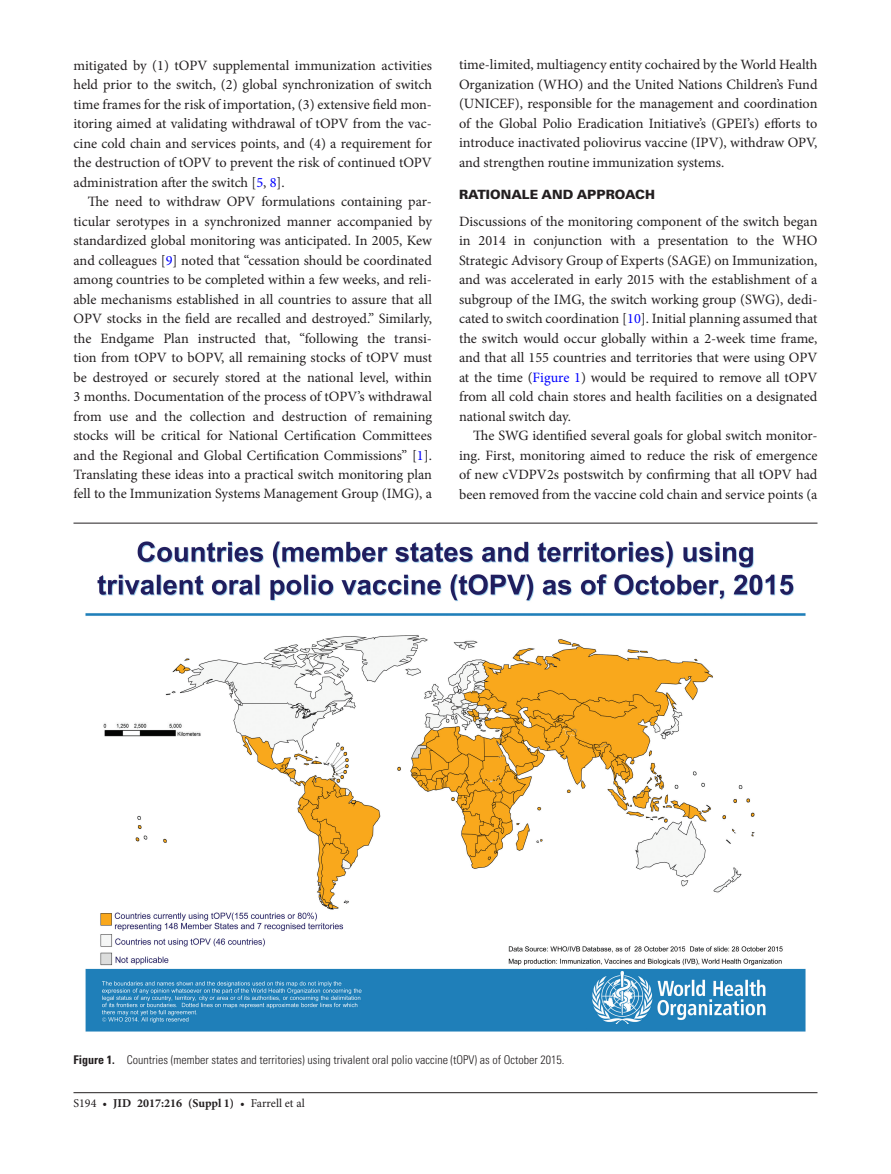
<style>
.page{position:relative;width:891px;height:1174px;background:#fff}
.page>*{position:absolute;margin:0;border:0;box-sizing:border-box;transform-origin:0 0}
.t1{font:14.25px/19.5px "Minion Pro";color:#231f20;text-align:justify}
.t2{font:900 12.75px "Univers LT Std";color:#231f20}
.t3{font:300 condensed 12px "Univers LT Std";color:#231f20}
.t4{font:700 12px "Minion Pro";color:#231f20}
.s1{color:#00f}
.s2{font-weight:700}
.s3{font-weight:400}
</style>
<div class="page">
<hr style="left:73px;top:1092px;width:744px;height:1px;background:#231f20">
<hr style="left:73px;top:523px;width:744px;height:1px;background:#231f20">
<img style="left:86px;top:541px;width:719px;height:490px">
<p class="t1" style="left:73px;top:55px;width:360px">mitigated by (1) tOPV supplemental immunization activities held prior to the switch, (2) global synchronization of switch time frames for the risk of importation, (3) extensive field mon&shy;itoring aimed at validating withdrawal of tOPV from the vac&shy;cine cold chain and services points, and (4) a requirement for the destruction of tOPV to prevent the risk of continued tOPV administration after the switch [<span class="s1">5</span>, <span class="s1">8</span>].</p>
<p class="t1" style="left:73px;top:192px;width:360px;text-indent:14px">The need to withdraw OPV formulations containing par&shy;ticular serotypes in a synchronized manner accompanied by standardized global monitoring was anticipated. In 2005, Kew and colleagues [<span class="s1">9</span>] noted that “cessation should be coordinated among countries to be completed within a few weeks, and reli&shy;able mechanisms established in all countries to assure that all OPV stocks in the field are recalled and destroyed.” Similarly, the Endgame Plan instructed that, “following the transi&shy;tion from tOPV to bOPV, all remaining stocks of tOPV must be destroyed or securely stored at the national level, within 3 months. Documentation of the process of tOPV’s withdrawal from use and the collection and destruction of remaining stocks will be critical for National Certification Committees and the Regional and Global Certification Commissions” [<span class="s1">1</span>].<br>Translating these ideas into a practical switch monitoring plan fell to the Immunization Systems Management Group (IMG), a</p>
<p class="t1" style="left:459px;top:55px;width:360px">time-limited, multiagency entity cochaired by the World Health Organization (WHO) and the United Nations Children’s Fund (UNICEF), responsible for the management and coordination of the Global Polio Eradication Initiative’s (GPEI’s) efforts to introduce inactivated poliovirus vaccine (IPV), withdraw OPV, and strengthen routine immunization systems.</p>
<p class="t2" style="left:459px;top:186px;width:198px">RATIONALE AND APPROACH</p>
<p class="t1" style="left:459px;top:211px;width:360px">Discussions of the monitoring component of the switch began in 2014 in conjunction with a presentation to the WHO Strategic Advisory Group of Experts (SAGE) on Immunization, and was accelerated in early 2015 with the establishment of a subgroup of the IMG, the switch working group (SWG), dedi&shy;cated to switch coordination [<span class="s1">10</span>]. Initial planning assumed that the switch would occur globally within a 2-week time frame, and that all 155 countries and territories that were using OPV at the time (<span class="s1">Figure 1</span>) would be required to remove all tOPV from all cold chain stores and health facilities on a designated national switch day.</p>
<p class="t1" style="left:459px;top:426px;width:360px;text-indent:14px">The SWG identified several goals for global switch monitor&shy;ing. First, monitoring aimed to reduce the risk of emergence of new cVDPV2s postswitch by confirming that all tOPV had been removed from the vaccine cold chain and service points (a</p>
<p class="t3" style="left:73px;top:1053px;width:493px"><span class="s2">Figure 1.</span> Countries (member states and territories) using trivalent oral polio vaccine (tOPV) as of October 2015.</p>
<p class="t4" style="left:73px;top:1094px;width:233px"><span class="s3">S194 •</span> JID 2017:216 (Suppl 1) <span class="s3">• Farrell et al</span></p>
</div>
